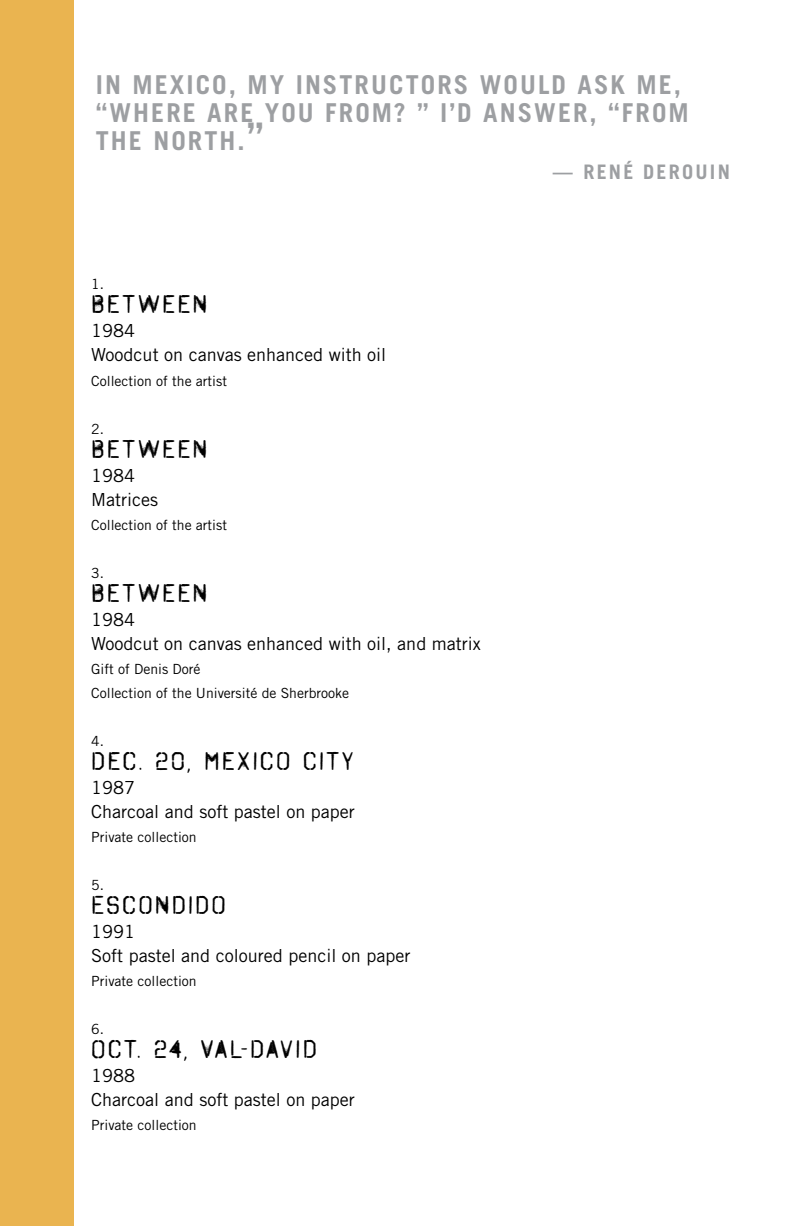
<style>
.page{position:relative;width:795px;height:1226px;background:#fff}
.page>*{position:absolute;margin:0;border:0;box-sizing:border-box;transform-origin:0 0}
.t1{font:700 26px/28px "Trade Gothic";letter-spacing:.08em;color:#9d9fa2}
.t2{font:26px "Octin Spraypaint Free";letter-spacing:.085em;color:#000}
.t3{font:700 20px "Trade Gothic";letter-spacing:.11em;color:#9d9fa2}
.t4{font:18px/24px "Trade Gothic";color:#000}
.t5{font:14px/24px "Trade Gothic";color:#000}
.s1{font-size:38px}
</style>
<div class="page">
<div style="left:0;top:0;width:73px;height:1225px;background:#eab450"></div>
<h1 class="t1" style="left:96px;top:71px;width:590px">IN MEXICO, MY INSTRUCTORS WOULD ASK ME, “WHERE ARE YOU FROM? ” I’D ANSWER, “FROM<br>THE NORTH.<span class="s1">”</span></h1>
<p class="t3" style="left:552px;top:159px;width:178px">— RENÉ DEROUIN</p>
<p class="t5" style="left:91px;top:272px;width:14px">1.</p>
<h1 class="t2" style="left:91px;top:289px;width:117px">BETWEEN</h1>
<p class="t4" style="left:91px;top:319px;width:296px">1984<br>Woodcut on canvas enhanced with oil</p>
<p class="t5" style="left:91px;top:368px;width:137px">Collection of the artist</p>
<p class="t5" style="left:91px;top:416px;width:14px">2.</p>
<h1 class="t2" style="left:91px;top:433px;width:117px">BETWEEN</h1>
<p class="t4" style="left:91px;top:463px;width:68px">1984<br>Matrices</p>
<p class="t5" style="left:91px;top:512px;width:137px">Collection of the artist</p>
<p class="t5" style="left:91px;top:560px;width:14px">3.</p>
<h1 class="t2" style="left:91px;top:577px;width:117px">BETWEEN</h1>
<p class="t4" style="left:91px;top:607px;width:391px">1984<br>Woodcut on canvas enhanced with oil, and matrix</p>
<p class="t5" style="left:91px;top:656px;width:259px">Gift of Denis Doré<br>Collection of the Université de Sherbrooke</p>
<p class="t5" style="left:91px;top:728px;width:14px">4.</p>
<h1 class="t2" style="left:91px;top:745px;width:264px">DEC. 20, MEXICO CITY</h1>
<p class="t4" style="left:91px;top:775px;width:265px">1987<br>Charcoal and soft pastel on paper</p>
<p class="t5" style="left:91px;top:824px;width:107px">Private collection</p>
<p class="t5" style="left:91px;top:872px;width:14px">5.</p>
<h1 class="t2" style="left:91px;top:889px;width:136px">ESCONDIDO</h1>
<p class="t4" style="left:91px;top:919px;width:320px">1991<br>Soft pastel and coloured pencil on paper</p>
<p class="t5" style="left:91px;top:968px;width:107px">Private collection</p>
<p class="t5" style="left:91px;top:1016px;width:14px">6.</p>
<h1 class="t2" style="left:91px;top:1033px;width:227px">OCT. 24, VAL-DAVID</h1>
<p class="t4" style="left:91px;top:1063px;width:265px">1988<br>Charcoal and soft pastel on paper</p>
<p class="t5" style="left:91px;top:1112px;width:107px">Private collection</p>
</div>
